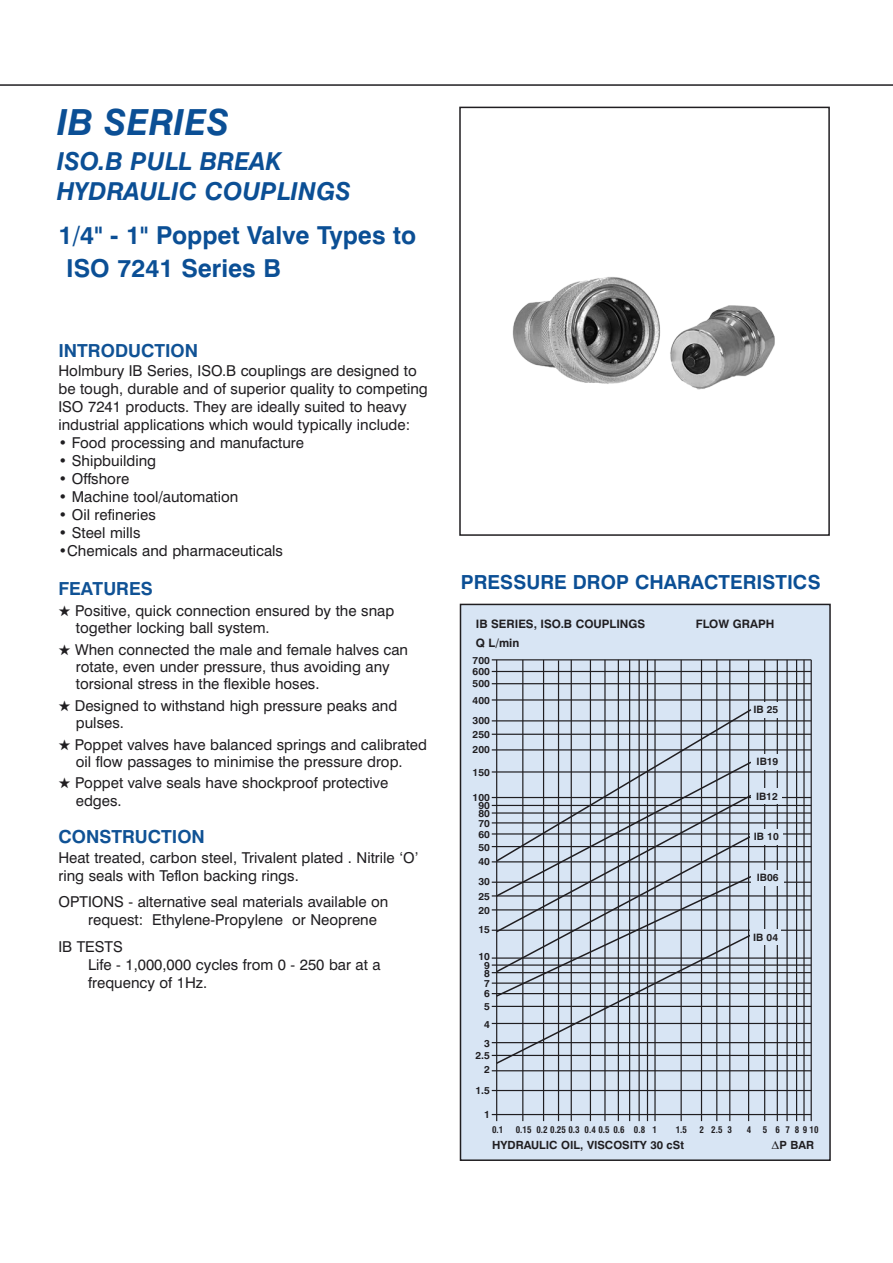
<style>
.page{position:relative;width:893px;height:1263px;background:#fff}
.page>*{position:absolute;margin:0;border:0;box-sizing:border-box;transform-origin:0 0}
.t1{font:italic 700 36px "Swiss 721 BT";color:#0b4f95}
.t2{font:700 24.75px/33px "Swiss 721 BT";color:#0b4f95}
.t3{font:italic 700 24.75px/29.7px "Swiss 721 BT";color:#0b4f95}
.t4{font:700 19.35px "Swiss 721 BT";color:#0b4f95}
.t5{font:700 18px "Swiss 721 BT";color:#105295}
.t6{font:15px/18px "Swiss 721 BT";color:#201e21}
.t7{font:700 11.55px "Swiss 721 BT";color:#201e21}
.t8{font:700 11.25px "Swiss 721 BT";color:#201e21}
.t9{font:700 10.2px/14.5px "Swiss 721 BT";color:#201e21}
.t10{font:700 condensed 9px "Swiss 721 BT";letter-spacing:.19em;color:#201e21}
</style>
<div class="page">
<hr style="left:0;top:84px;width:893px;height:2px;background:#201e21">
<img style="left:512px;top:277px;width:263px;height:113px">
<div style="left:459px;top:107px;width:371px;height:429px;border:2px solid #201e21"></div>
<div style="left:460px;top:604px;width:370px;height:556px;background:#d8e5f4"></div>
<div style="left:460px;top:604px;width:371px;height:557px;border:2px solid #201e21"></div>
<hr style="left:496px;top:660px;width:1px;height:461px;background:#201e21">
<hr style="left:522px;top:660px;width:1px;height:461px;background:#201e21">
<hr style="left:543px;top:660px;width:1px;height:461px;background:#201e21">
<hr style="left:558px;top:660px;width:1px;height:461px;background:#201e21">
<hr style="left:571px;top:660px;width:1px;height:461px;background:#201e21">
<hr style="left:590px;top:660px;width:1px;height:461px;background:#201e21">
<hr style="left:604px;top:660px;width:2px;height:461px;background:#201e21">
<hr style="left:618px;top:660px;width:1px;height:461px;background:#201e21">
<hr style="left:629px;top:660px;width:1px;height:461px;background:#201e21">
<hr style="left:638px;top:660px;width:2px;height:461px;background:#201e21">
<hr style="left:647px;top:660px;width:1px;height:461px;background:#201e21">
<hr style="left:654px;top:660px;width:2px;height:461px;background:#201e21">
<hr style="left:681px;top:660px;width:1px;height:461px;background:#201e21">
<hr style="left:701px;top:660px;width:1px;height:461px;background:#201e21">
<hr style="left:716px;top:660px;width:1px;height:461px;background:#201e21">
<hr style="left:729px;top:660px;width:1px;height:461px;background:#201e21">
<hr style="left:748px;top:660px;width:1px;height:461px;background:#201e21">
<hr style="left:764px;top:660px;width:1px;height:461px;background:#201e21">
<hr style="left:777px;top:660px;width:1px;height:461px;background:#201e21">
<hr style="left:786px;top:660px;width:2px;height:461px;background:#201e21">
<hr style="left:796px;top:660px;width:1px;height:461px;background:#201e21">
<hr style="left:803px;top:660px;width:2px;height:461px;background:#201e21">
<hr style="left:811px;top:660px;width:1px;height:461px;background:#201e21">
<hr style="left:492px;top:1114px;width:319px;height:1px;background:#201e21">
<hr style="left:492px;top:659px;width:319px;height:1px;background:#201e21">
<hr style="left:492px;top:671px;width:319px;height:1px;background:#201e21">
<hr style="left:492px;top:683px;width:319px;height:1px;background:#201e21">
<hr style="left:492px;top:699px;width:319px;height:1px;background:#201e21">
<hr style="left:492px;top:720px;width:319px;height:1px;background:#201e21">
<hr style="left:492px;top:734px;width:319px;height:1px;background:#201e21">
<hr style="left:492px;top:749px;width:319px;height:1px;background:#201e21">
<hr style="left:492px;top:771px;width:319px;height:1px;background:#201e21">
<hr style="left:492px;top:797px;width:319px;height:1px;background:#201e21">
<hr style="left:492px;top:805px;width:319px;height:1px;background:#201e21">
<hr style="left:492px;top:812px;width:319px;height:2px;background:#201e21">
<hr style="left:492px;top:822px;width:319px;height:1px;background:#201e21">
<hr style="left:492px;top:833px;width:319px;height:1px;background:#201e21">
<hr style="left:492px;top:846px;width:319px;height:1px;background:#201e21">
<hr style="left:492px;top:861px;width:319px;height:1px;background:#201e21">
<hr style="left:492px;top:895px;width:319px;height:1px;background:#201e21">
<hr style="left:492px;top:909px;width:319px;height:1px;background:#201e21">
<hr style="left:492px;top:930px;width:319px;height:1px;background:#201e21">
<hr style="left:492px;top:957px;width:319px;height:2px;background:#201e21">
<hr style="left:492px;top:964px;width:319px;height:2px;background:#201e21">
<hr style="left:492px;top:972px;width:319px;height:1px;background:#201e21">
<hr style="left:492px;top:982px;width:319px;height:2px;background:#201e21">
<hr style="left:492px;top:993px;width:319px;height:1px;background:#201e21">
<hr style="left:492px;top:1006px;width:319px;height:1px;background:#201e21">
<hr style="left:492px;top:1023px;width:319px;height:1px;background:#201e21">
<hr style="left:492px;top:1042px;width:319px;height:1px;background:#201e21">
<hr style="left:492px;top:1055px;width:319px;height:1px;background:#201e21">
<hr style="left:492px;top:1070px;width:319px;height:1px;background:#201e21">
<hr style="left:492px;top:1090px;width:319px;height:1px;background:#201e21">
<hr style="left:492px;top:881px;width:319px;height:2px;background:#201e21">
<svg style="left:495px;top:708px;width:258px;height:357px"></svg>
<div style="left:750px;top:929px;width:31px;height:16px;background:#d8e5f4"></div>
<div style="left:751px;top:870px;width:33px;height:16px;background:#d8e5f4"></div>
<div style="left:750px;top:829px;width:32px;height:15px;background:#d8e5f4"></div>
<div style="left:751px;top:788px;width:31px;height:16px;background:#d8e5f4"></div>
<div style="left:751px;top:754px;width:33px;height:16px;background:#d8e5f4"></div>
<div style="left:752px;top:702px;width:30px;height:15px;background:#d8e5f4"></div>
<h1 class="t1" style="left:57px;top:109px;width:174px">IB SERIES</h1>
<h2 class="t3" style="left:57px;top:149px;width:296px">ISO.B PULL BREAK<br>HYDRAULIC COUPLINGS</h2>
<h2 class="t2" style="left:66px;top:221px;width:352px;text-indent:-8px">1/4" - 1" Poppet Valve Types to<br>ISO 7241 Series B</h2>
<p class="t5" style="left:58px;top:344px;width:141px">INTRODUCTION</p>
<p class="t6" style="left:58px;top:364px;width:371px">Holmbury IB Series, ISO.B couplings are designed to be tough, durable and of superior quality to competing ISO 7241 products. They are ideally suited to heavy industrial applications which would typically include:</p>
<p class="t6" style="left:58px;top:436px;width:247px">• Food processing and manufacture</p>
<p class="t6" style="left:58px;top:454px;width:99px">• Shipbuilding</p>
<p class="t6" style="left:58px;top:472px;width:72px">• Offshore</p>
<p class="t6" style="left:58px;top:490px;width:181px">• Machine tool/automation</p>
<p class="t6" style="left:58px;top:508px;width:99px">• Oil refineries</p>
<p class="t6" style="left:58px;top:526px;width:84px">• Steel mills</p>
<p class="t6" style="left:58px;top:544px;width:226px">•Chemicals and pharmaceuticals</p>
<p class="t5" style="left:58px;top:582px;width:96px">FEATURES</p>
<p class="t6" style="left:76px;top:604px;width:320px;line-height:17.2px;text-indent:-17px">★ Positive, quick connection ensured by the snap together locking ball system.</p>
<p class="t6" style="left:76px;top:642px;width:334px;line-height:17.2px;text-indent:-17px">★ When connected the male and female halves can rotate, even under pressure, thus avoiding any torsional stress in the flexible hoses.</p>
<p class="t6" style="left:76px;top:698px;width:323px;line-height:17.2px;text-indent:-17px">★ Designed to withstand high pressure peaks and pulses.</p>
<p class="t6" style="left:58px;top:737px;width:370px;line-height:17.2px;text-align:center">★ Poppet valves have balanced springs and calibrated oil flow passages to minimise the pressure drop.</p>
<p class="t6" style="left:76px;top:776px;width:314px;line-height:17.2px;text-indent:-17px">★ Poppet valve seals have shockproof protective edges.</p>
<p class="t5" style="left:58px;top:830px;width:148px">CONSTRUCTION</p>
<p class="t6" style="left:58px;top:850px;width:362px">Heat treated, carbon steel, Trivalent plated . Nitrile ‘O’ ring seals with Teflon backing rings.</p>
<p class="t6" style="left:88px;top:894px;width:302px;text-indent:-30px">OPTIONS - alternative seal materials available on request: Ethylene-Propylene or Neoprene</p>
<p class="t6" style="left:88px;top:939px;width:294px;text-indent:-30px">IB TESTS<br>Life - 1,000,000 cycles from 0 - 250 bar at a frequency of 1Hz.</p>
<p class="t4" style="left:461px;top:575px;width:361px">PRESSURE DROP CHARACTERISTICS</p>
<p class="t7" style="left:476px;top:620px;width:171px">IB SERIES, ISO.B COUPLINGS</p>
<p class="t7" style="left:696px;top:620px;width:80px">FLOW GRAPH</p>
<p class="t7" style="left:476px;top:639px;width:45px">Q L/min</p>
<p class="t9" style="left:473px;top:656px;width:19px;line-height:10.9px">700<br>600</p>
<p class="t9" style="left:473px;top:676px;width:19px;line-height:16.6px">500<br>400</p>
<p class="t9" style="left:473px;top:715px;width:19px;line-height:13.8px">300<br>250</p>
<p class="t9" style="left:473px;top:743px;width:19px">200</p>
<p class="t9" style="left:473px;top:766px;width:19px">150</p>
<p class="t9" style="left:473px;top:795px;width:19px;line-height:7.9px;text-align:center">100<br>90<br>80</p>
<p class="t9" style="left:478px;top:818px;width:13px;line-height:10.9px">70<br>60</p>
<p class="t9" style="left:478px;top:841px;width:13px">50<br>40</p>
<p class="t9" style="left:478px;top:875px;width:13px;text-align:justify">30<br>25<br>20</p>
<p class="t9" style="left:478px;top:923px;width:13px">15</p>
<p class="t9" style="left:478px;top:953px;width:13px;line-height:8.4px;text-align:center">10<br>9<br>8</p>
<p class="t9" style="left:484px;top:979px;width:7px;line-height:10.2px">7<br>6</p>
<p class="t9" style="left:484px;top:999px;width:7px;line-height:17.4px">5<br>4</p>
<p class="t9" style="left:475px;top:1039px;width:16px;line-height:11.6px;text-align:right">3<br>2.5</p>
<p class="t9" style="left:475px;top:1061px;width:16px;line-height:20.2px;text-align:right">2<br>1.5</p>
<p class="t9" style="left:484px;top:1108px;width:7px">1</p>
<p class="t9" style="left:753px;top:703px;width:26px">IB 25</p>
<p class="t9" style="left:757px;top:755px;width:23px">IB19</p>
<p class="t9" style="left:756px;top:790px;width:23px">IB12</p>
<p class="t9" style="left:754px;top:830px;width:26px">IB 10</p>
<p class="t9" style="left:757px;top:871px;width:23px">IB06</p>
<p class="t9" style="left:753px;top:931px;width:26px">IB 04</p>
<p class="t10" style="left:492px;top:1126px;width:13px">0.1</p>
<p class="t10" style="left:516px;top:1126px;width:143px">0.15 0.2 0.25 0.3 0.4 0.5 0.6 0.8 1</p>
<p class="t10" style="left:676px;top:1126px;width:13px">1.5</p>
<p class="t10" style="left:699px;top:1126px;width:34px">2 2.5 3</p>
<p class="t10" style="left:747px;top:1126px;width:6px">4</p>
<p class="t10" style="left:763px;top:1126px;width:57px">5 6789 10</p>
<p class="t8" style="left:492px;top:1141px;width:193px">HYDRAULIC OIL, VISCOSITY 30 cSt</p>
<p class="t8" style="left:772px;top:1141px;width:44px">∆P BAR</p>
</div>
